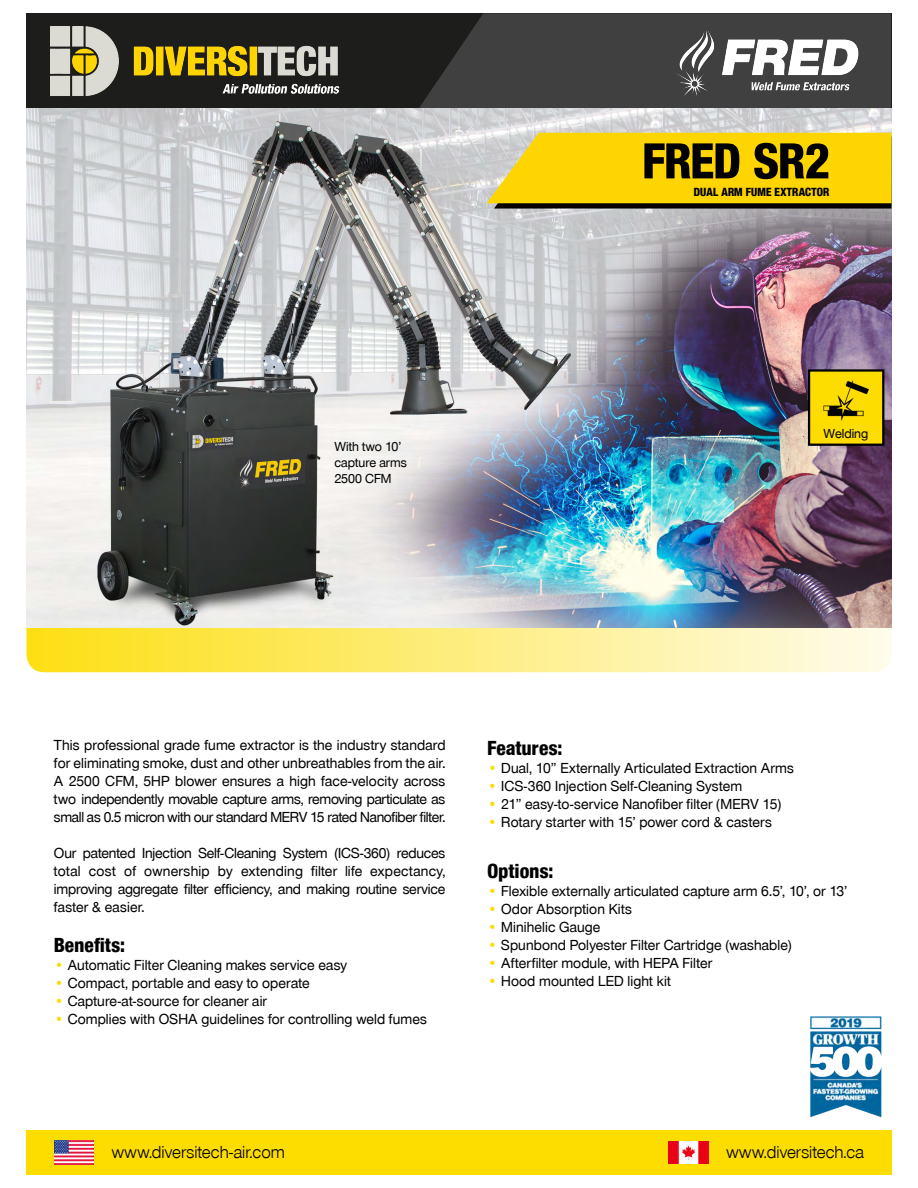
<style>
.page{position:relative;width:918px;height:1188px;background:#fff}
.page>*{position:absolute;margin:0;border:0;box-sizing:border-box;transform-origin:0 0}
.t1{font:52.5px "Nimbus San Nov D Heav Cond";color:#000}
.t2{font:21px "Nimbus San Nov D Heav Cond";letter-spacing:.015em;color:#000}
.t3{font:18px "Nimbus San Nov D";letter-spacing:.005em;color:#000}
.t4{font:500 15px/18px "Nimbus San Nov D";letter-spacing:.01em;color:#000;text-align:justify}
.t5{font:500 13.5px/16.2px "Nimbus San Nov D";color:#000}
.t6{font:12.15px "Nimbus San Nov D Heav Cond";letter-spacing:.02em;color:#000}
.s1{color:#fddd00}
</style>
<div class="page">
<div style="left:26px;top:1130px;width:866px;height:45px;background:#fddd00"></div>
<img style="left:54px;top:1140px;width:40px;height:24px">
<img style="left:669px;top:1142px;width:39px;height:21px">
<div style="left:26px;top:13px;width:866px;height:96px;background:#1d1d1c"></div>
<img style="left:50px;top:27px;width:290px;height:69px">
<svg style="left:418px;top:13px;width:473px;height:96px;background:#3e3e3e"></svg>
<svg style="left:26px;top:627px;width:866px;height:45px;background:#fcec81"></svg>
<img style="left:26px;top:109px;width:866px;height:518px">
<svg style="left:487px;top:133px;width:405px;height:76px;background:#eac60e"></svg>
<img style="left:810px;top:1016px;width:72px;height:102px">
<div style="left:809px;top:370px;width:74px;height:75px;background:#fddd00"></div>
<div style="left:808px;top:369px;width:76px;height:77px;border:2px solid #000"></div>
<img style="left:824px;top:380px;width:44px;height:41px">
<img style="left:668px;top:26px;width:196px;height:74px">
<p class="t5" style="left:334px;top:438px;width:74px">With two 10’ capture arms<br>2500 CFM</p>
<h1 class="t1" style="left:643px;top:129px;width:189px">FRED SR2</h1>
<p class="t6" style="left:694px;top:185px;width:137px">DUAL ARM FUME EXTRACTOR</p>
<p class="t5" style="left:823px;top:425px;width:46px">Welding</p>
<p class="t4" style="left:54px;top:736px;width:393px">This professional grade fume extractor is the industry standard for eliminating smoke, dust and other unbreathables from the air.<br>A 2500 CFM, 5HP blower ensures a high face-velocity across two independently movable capture arms, removing particulate as small as 0.5 micron with our standard MERV 15 rated Nanofiber filter.</p>
<p class="t4" style="left:54px;top:844px;width:393px">Our patented Injection Self-Cleaning System (ICS-360) reduces total cost of ownership by extending filter life expectancy, improving aggregate filter efficiency, and making routine service faster &amp; easier.</p>
<h2 class="t2" style="left:54px;top:932px;width:72px">Benefits:</h2>
<p class="t4" style="left:54px;top:956px;width:295px"><span class="s1">•</span> Automatic Filter Cleaning makes service easy</p>
<p class="t4" style="left:54px;top:974px;width:257px"><span class="s1">•</span> Compact, portable and easy to operate</p>
<p class="t4" style="left:54px;top:992px;width:215px"><span class="s1">•</span> Capture-at-source for cleaner air</p>
<p class="t4" style="left:54px;top:1010px;width:375px"><span class="s1">•</span> Complies with OSHA guidelines for controlling weld fumes</p>
<h2 class="t2" style="left:488px;top:736px;width:76px">Features:</h2>
<p class="t4" style="left:488px;top:759px;width:308px"><span class="s1">•</span> Dual, 10” Externally Articulated Extraction Arms</p>
<p class="t4" style="left:488px;top:777px;width:256px"><span class="s1">•</span> ICS-360 Injection Self-Cleaning System</p>
<p class="t4" style="left:488px;top:795px;width:295px"><span class="s1">•</span> 21” easy-to-service Nanofiber filter (MERV 15)</p>
<p class="t4" style="left:488px;top:813px;width:286px"><span class="s1">•</span> Rotary starter with 15’ power cord &amp; casters</p>
<h2 class="t2" style="left:488px;top:858px;width:67px">Options:</h2>
<p class="t4" style="left:488px;top:882px;width:362px"><span class="s1">•</span> Flexible externally articulated capture arm 6.5’, 10’, or 13’</p>
<p class="t4" style="left:488px;top:900px;width:146px"><span class="s1">•</span> Odor Absorption Kits</p>
<p class="t4" style="left:488px;top:918px;width:115px"><span class="s1">•</span> Minihelic Gauge</p>
<p class="t4" style="left:488px;top:936px;width:306px"><span class="s1">•</span> Spunbond Polyester Filter Cartridge (washable)</p>
<p class="t4" style="left:488px;top:954px;width:226px"><span class="s1">•</span> Afterfilter module, with HEPA Filter</p>
<p class="t4" style="left:488px;top:972px;width:185px"><span class="s1">•</span> Hood mounted LED light kit</p>
<p class="t3" style="left:112px;top:1142px;width:175px">www.diversitech-air.com</p>
<p class="t3" style="left:726px;top:1142px;width:139px">www.diversitech.ca</p>
</div>
